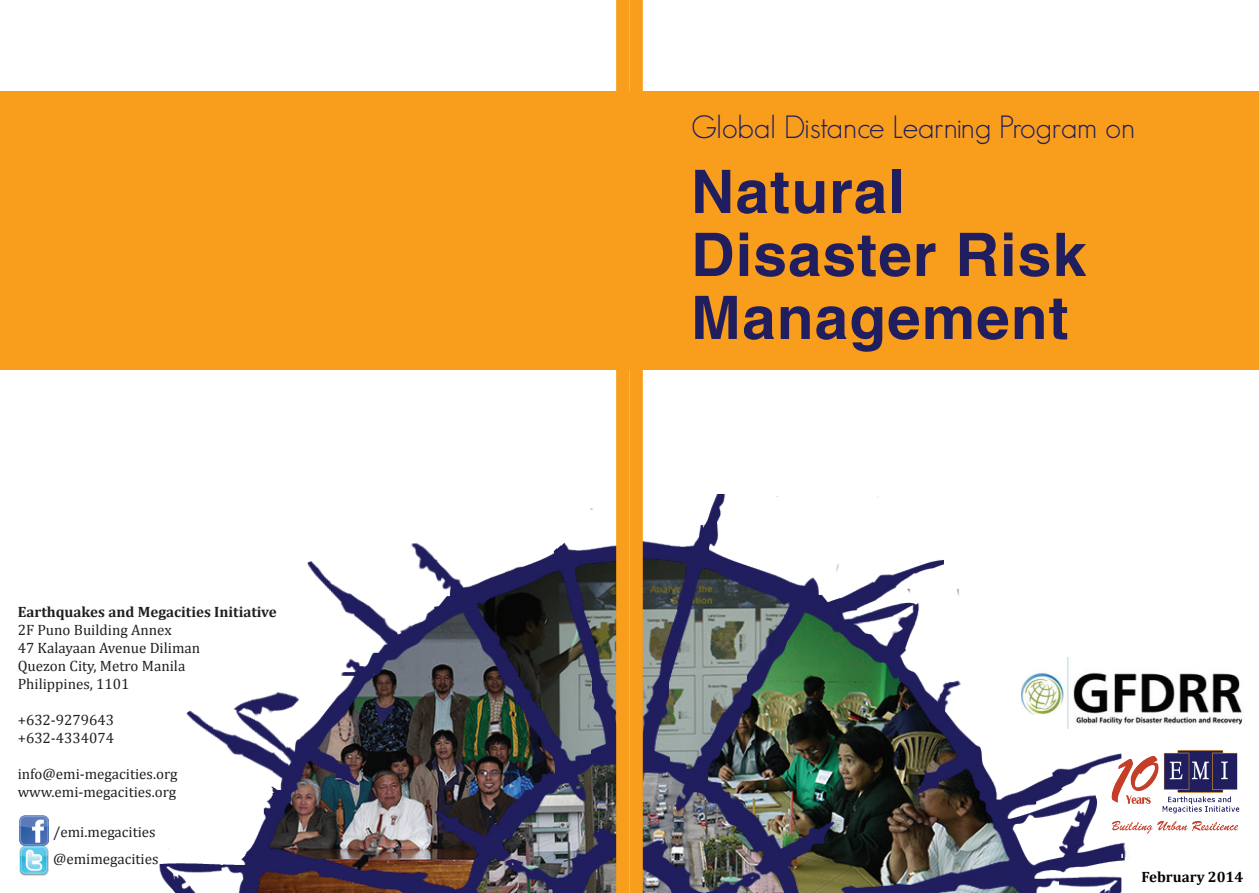
<style>
.page{position:relative;width:1259px;height:893px;background:#fff}
.page>*{position:absolute;margin:0;border:0;box-sizing:border-box;transform-origin:0 0}
.t1{font:700 60px/63px "Helvetica";letter-spacing:.02em;color:#201e5e}
.t2{font:300 31.5px "Geosans";color:#201e5e}
.t3{font:15px/18px "Cambria";color:#231f20}
.t4{font:700 15px "Cambria";color:#231f20}
.t5{font:700 15px "Cambria";color:#040503}
</style>
<div class="page">
<div style="left:0;top:91px;width:1259px;height:279px;background:#f89d1c"></div>
<img style="left:159px;top:508px;width:457px;height:385px">
<img style="left:1135px;top:673px;width:108px;height:52px">
<img style="left:1135px;top:750px;width:105px;height:84px">
<img style="left:643px;top:495px;width:492px;height:398px">
<svg style="left:616px;top:0;width:27px;height:893px"></svg>
<img style="left:19px;top:816px;width:30px;height:59px">
<p class="t4" style="left:18px;top:601px;width:260px">Earthquakes and Megacities Initiative</p>
<p class="t3" style="left:18px;top:620px;width:184px">2F Puno Building Annex<br>47 Kalayaan Avenue Diliman<br>Quezon City, Metro Manila<br>Philippines, 1101</p>
<p class="t3" style="left:18px;top:710px;width:98px">+632-9279643 +632-4334074</p>
<p class="t3" style="left:18px;top:764px;width:161px">info@emi-megacities.org www.emi-megacities.org</p>
<p class="t3" style="left:53px;top:818px;width:107px;line-height:27px">/emi.megacities @emimegacities</p>
<h2 class="t2" style="left:691px;top:110px;width:446px">Global Distance Learning Program on</h2>
<h1 class="t1" style="left:691px;top:163px;width:396px">Natural<br>Disaster Risk<br>Management</h1>
<p class="t5" style="left:1141px;top:866px;width:103px">February 2014</p>
</div>
